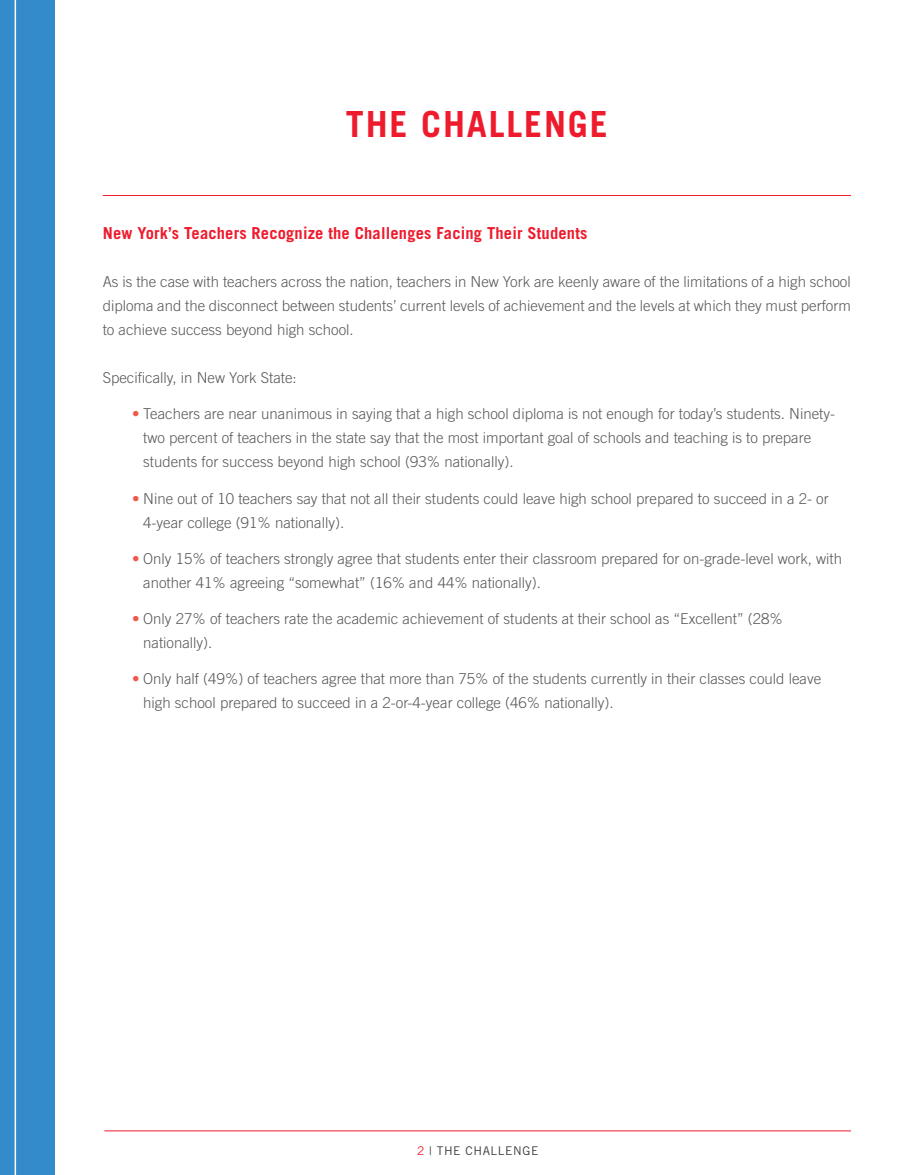
<style>
.page{position:relative;width:905px;height:1175px;background:#fff}
.page>*{position:absolute;margin:0;border:0;box-sizing:border-box;transform-origin:0 0}
.tittle{font:700 36px "Trade Gothic";letter-spacing:.05em;color:#ee1b2d}
.intro{font:700 16.5px "Trade Gothic";letter-spacing:.01em;color:#ee1b2d}
.bullet{font:300 15px/24px "Trade Gothic";color:#57585a}
.body{font:300 15px/24px "Trade Gothic";color:#57585a;text-align:justify}
.footer{font:12px "Trade Gothic";letter-spacing:.05em;color:#403d3d}
.s1{color:#f0594a}
.s2{color:#ee1b2d}
</style>
<div class="page">
<hr style="left:104px;top:1130px;width:746px;height:1px;background:#ee1b2d">
<div style="left:0;top:0;width:54px;height:1174px;background:#348bcb"></div>
<hr style="left:15px;top:0;width:1px;height:1174px;background:#fff">
<hr style="left:103px;top:195px;width:747px;height:1px;background:#ee1b2d">
<p class="tittle" style="left:346px;top:102px;width:263px">THE CHALLENGE</p>
<p class="intro" style="left:103px;top:223px;width:486px">New York’s Teachers Recognize the Challenges Facing Their Students</p>
<p class="body" style="left:103px;top:270px;width:749px">As is the case with teachers across the nation, teachers in New York are keenly aware of the limitations of a high school diploma and the disconnect between students’ current levels of achievement and the levels at which they must perform to achieve success beyond high school.</p>
<p class="body" style="left:103px;top:366px;width:195px">Specifically, in New York State:</p>
<p class="bullet" style="left:143px;top:402px;width:693px;text-indent:-11px"><span class="s1">•</span> Teachers are near unanimous in saying that a high school diploma is not enough for today’s students. Ninety&shy;two percent of teachers in the state say that the most important goal of schools and teaching is to prepare students for success beyond high school (93% nationally).</p>
<p class="bullet" style="left:143px;top:486px;width:687px;text-indent:-11px"><span class="s1">•</span> Nine out of 10 teachers say that not all their students could leave high school prepared to succeed in a 2- or<br>4-year college (91% nationally).</p>
<p class="bullet" style="left:143px;top:546px;width:700px;text-indent:-11px"><span class="s1">•</span> Only 15% of teachers strongly agree that students enter their classroom prepared for on-grade-level work, with another 41% agreeing “somewhat” (16% and 44% nationally).</p>
<p class="bullet" style="left:143px;top:606px;width:641px;text-indent:-11px"><span class="s1">•</span> Only 27% of teachers rate the academic achievement of students at their school as “Excellent” (28% nationally).</p>
<p class="bullet" style="left:143px;top:666px;width:679px;text-indent:-11px"><span class="s1">•</span> Only half (49%) of teachers agree that more than 75% of the students currently in their classes could leave high school prepared to succeed in a 2-or-4-year college (46% nationally).</p>
<p class="footer" style="left:417px;top:1143px;width:123px"><span class="s2">2</span> | THE CHALLENGE</p>
</div>
